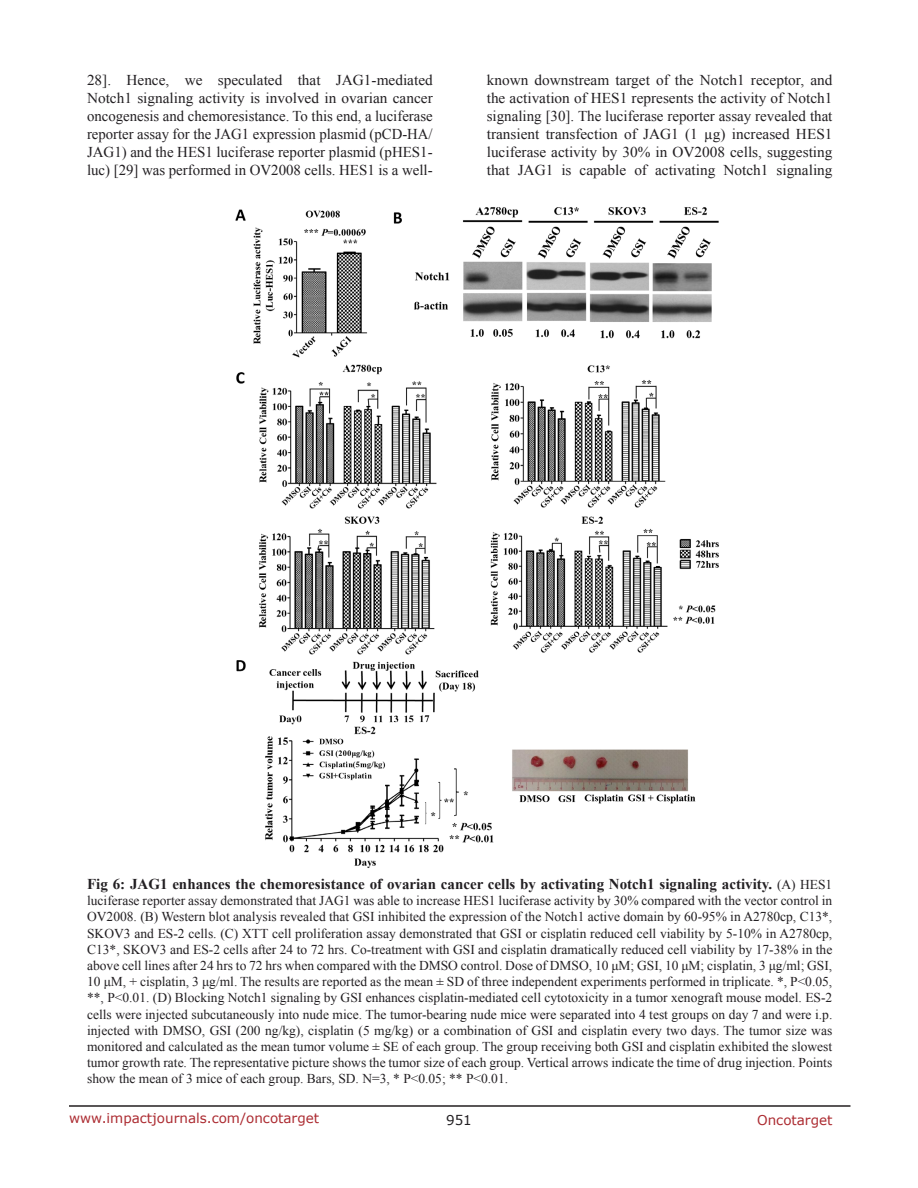
<style>
.page{position:relative;width:918px;height:1188px;background:#fff}
.page>*{position:absolute;margin:0;border:0;box-sizing:border-box;transform-origin:0 0}
.BodyText{font:15px/18px "Times New Roman";color:#221f22;text-align:justify}
.FigureText{font:700 15px "Times New Roman";color:#221f22}
.FigureText-2{font:13.5px/16.2px "Times New Roman";color:#221f22;text-align:justify}
.t1{font:13.5px "Verdana";color:#ac2b31}
.t2{font:13.5px "Verdana";color:#221f22}
.s1{font-weight:400;font-size:13.5px}
</style>
<div class="page">
<hr style="left:69px;top:1105px;width:781px;height:2px;background:#231f20">
<img style="left:235px;top:207px;width:484px;height:661px">
<p class="BodyText" style="left:87px;top:71px;width:347px">28]. Hence, we speculated that JAG1-mediated Notch1 signaling activity is involved in ovarian cancer oncogenesis and chemoresistance. To this end, a luciferase reporter assay for the JAG1 expression plasmid (pCD-HA/ JAG1) and the HES1 luciferase reporter plasmid (pHES1- luc) [29] was performed in OV2008 cells. HES1 is a well-</p>
<p class="BodyText" style="left:487px;top:71px;width:347px">known downstream target of the Notch1 receptor, and the activation of HES1 represents the activity of Notch1 signaling [30]. The luciferase reporter assay revealed that transient transfection of JAG1 (1 µg) increased HES1 luciferase activity by 30% in OV2008 cells, suggesting that JAG1 is capable of activating Notch1 signaling</p>
<p class="FigureText" style="left:87px;top:873px;width:747px">Fig 6: JAG1 enhances the chemoresistance of ovarian cancer cells by activating Notch1 signaling activity. <span class="s1">(A) HES1</span></p>
<p class="FigureText-2" style="left:87px;top:892px;width:747px">luciferase reporter assay demonstrated that JAG1 was able to increase HES1 luciferase activity by 30% compared with the vector control in OV2008. (B) Western blot analysis revealed that GSI inhibited the expression of the Notch1 active domain by 60-95% in A2780cp, C13*, SKOV3 and ES-2 cells. (C) XTT cell proliferation assay demonstrated that GSI or cisplatin reduced cell viability by 5-10% in A2780cp, C13*, SKOV3 and ES-2 cells after 24 to 72 hrs. Co-treatment with GSI and cisplatin dramatically reduced cell viability by 17-38% in the above cell lines after 24 hrs to 72 hrs when compared with the DMSO control. Dose of DMSO, 10 μM; GSI, 10 μM; cisplatin, 3 μg/ml; GSI, 10 μM, + cisplatin, 3 μg/ml. The results are reported as the mean ± SD of three independent experiments performed in triplicate. *, P&lt;0.05, **, P&lt;0.01. (D) Blocking Notch1 signaling by GSI enhances cisplatin-mediated cell cytotoxicity in a tumor xenograft mouse model. ES-2 cells were injected subcutaneously into nude mice. The tumor-bearing nude mice were separated into 4 test groups on day 7 and were i.p. injected with DMSO, GSI (200 ng/kg), cisplatin (5 mg/kg) or a combination of GSI and cisplatin every two days. The tumor size was monitored and calculated as the mean tumor volume ± SE of each group. The group receiving both GSI and cisplatin exhibited the slowest tumor growth rate. The representative picture shows the tumor size of each group. Vertical arrows indicate the time of drug injection. Points show the mean of 3 mice of each group. Bars, SD. N=3, * P&lt;0.05; ** P&lt;0.01.</p>
<p class="t1" style="left:69px;top:1109px;width:252px">www.impactjournals.com/oncotarget</p>
<p class="t2" style="left:446px;top:1111px;width:27px">951</p>
<p class="t1" style="left:757px;top:1111px;width:77px">Oncotarget</p>
</div>
